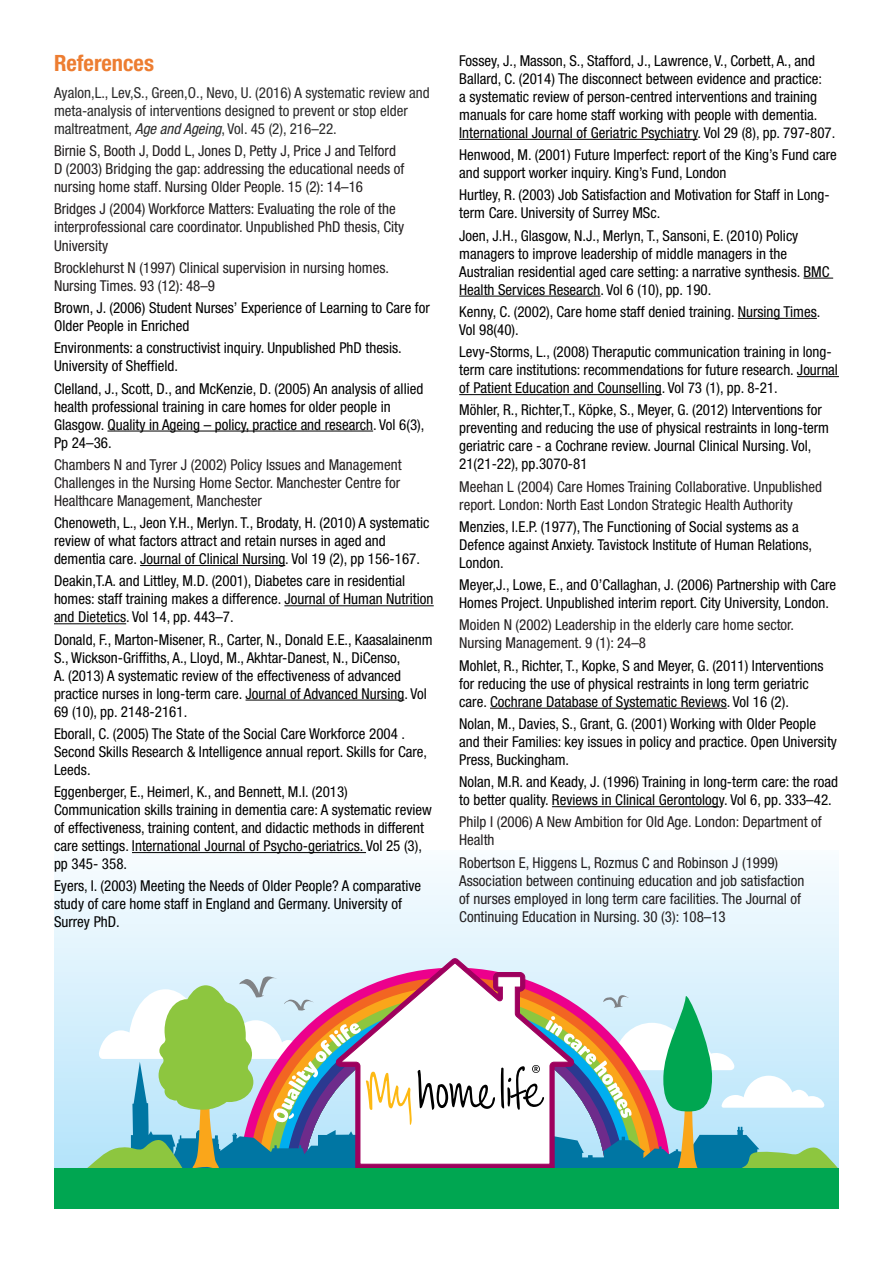
<style>
.page{position:relative;width:893px;height:1263px;background:#fff}
.page>*{position:absolute;margin:0;border:0;box-sizing:border-box;transform-origin:0 0}
.t1{font:700 condensed 22.5px "Helvetica Neue";color:#ed7d31}
.t2{font:condensed 15px/18px "Helvetica Neue";color:#000}
.t3{font:condensed 15px/18px "Helvetica Neue";color:#231f20}
.t4{font:condensed 15px/18px "Helvetica Neue";color:#2a2a2a}
.s1{font-style:italic}
</style>
<div class="page">
<svg style="left:54px;top:852px;width:785px;height:316px"></svg>
<svg style="left:335px;top:957px;width:240px;height:211px"></svg>
<svg style="left:87px;top:973px;width:408px;height:195px"></svg>
<svg style="left:501px;top:988px;width:337px;height:180px"></svg>
<div style="left:54px;top:1168px;width:785px;height:41px;background:#00a651"></div>
<hr style="left:107px;top:431px;width:266px;height:1px;background:#000">
<hr style="left:140px;top:565px;width:145px;height:1px;background:#000">
<hr style="left:284px;top:605px;width:150px;height:1px;background:#000">
<hr style="left:54px;top:623px;width:72px;height:1px;background:#000">
<hr style="left:246px;top:700px;width:158px;height:1px;background:#000">
<hr style="left:132px;top:852px;width:234px;height:1px;background:#000">
<hr style="left:459px;top:139px;width:239px;height:1px;background:#000">
<hr style="left:803px;top:278px;width:30px;height:1px;background:#000">
<hr style="left:459px;top:296px;width:141px;height:1px;background:#000">
<hr style="left:738px;top:318px;width:79px;height:1px;background:#000">
<hr style="left:797px;top:376px;width:42px;height:1px;background:#000">
<hr style="left:459px;top:394px;width:203px;height:1px;background:#000">
<hr style="left:490px;top:708px;width:237px;height:1px;background:#000">
<hr style="left:552px;top:806px;width:167px;height:1px;background:#000">
<p class="t1" style="left:54px;top:50px;width:101px">References</p>
<p class="t4" style="left:54px;top:84px;width:377px">Ayalon,L., Lev,S., Green,O., Nevo, U. (2016) A systematic review and meta-analysis of interventions designed to prevent or stop elder maltreatment, <span class="s1">Age and Ageing</span>, Vol. 45 (2), 216–22.</p>
<p class="t3" style="left:54px;top:142px;width:352px">Birnie S, Booth J, Dodd L, Jones D, Petty J, Price J and Telford<br>D (2003) Bridging the gap: addressing the educational needs of nursing home staff. Nursing Older People. 15 (2): 14–16</p>
<p class="t3" style="left:54px;top:200px;width:352px">Bridges J (2004) Workforce Matters: Evaluating the role of the interprofessional care coordinator. Unpublished PhD thesis, City<br>University</p>
<p class="t3" style="left:54px;top:258px;width:337px">Brocklehurst N (1997) Clinical supervision in nursing homes.<br>Nursing Times. 93 (12): 48–9</p>
<p class="t2" style="left:54px;top:299px;width:377px">Brown, J. (2006) Student Nurses’ Experience of Learning to Care for<br>Older People in Enriched</p>
<p class="t2" style="left:54px;top:339px;width:349px">Environments: a constructivist inquiry. Unpublished PhD thesis.<br>University of Sheffield.</p>
<p class="t2" style="left:54px;top:379px;width:372px">Clelland, J., Scott, D., and McKenzie, D. (2005) An analysis of allied health professional training in care homes for older people in Glasgow. Quality in Ageing – policy, practice and research. Vol 6(3), Pp 24–36.</p>
<p class="t3" style="left:54px;top:455px;width:349px;text-align:justify">Chambers N and Tyrer J (2002) Policy Issues and Management Challenges in the Nursing Home Sector. Manchester Centre for Healthcare Management, Manchester</p>
<p class="t2" style="left:54px;top:514px;width:377px">Chenoweth, L., Jeon Y.H., Merlyn. T., Brodaty, H. (2010) A systematic review of what factors attract and retain nurses in aged and dementia care. Journal of Clinical Nursing. Vol 19 (2), pp 156-167.</p>
<p class="t2" style="left:54px;top:572px;width:381px">Deakin,T.A. and Littley, M.D. (2001), Diabetes care in residential homes: staff training makes a difference. Journal of Human Nutrition and Dietetics. Vol 14, pp. 443–7.</p>
<p class="t2" style="left:54px;top:630px;width:380px">Donald, F., Marton-Misener, R., Carter, N., Donald E.E., Kaasalainenm S., Wickson-Griffiths, A., Lloyd, M., Akhtar-Danest, N., DiCenso,<br>A. (2013) A systematic review of the effectiveness of advanced practice nurses in long-term care. Journal of Advanced Nursing. Vol 69 (10), pp. 2148-2161.</p>
<p class="t2" style="left:54px;top:724px;width:375px">Eborall, C. (2005) The State of the Social Care Workforce 2004 .<br>Second Skills Research &amp; Intelligence annual report. Skills for Care,<br>Leeds.</p>
<p class="t2" style="left:54px;top:783px;width:379px">Eggenberger, E., Heimerl, K., and Bennett, M.I. (2013)<br>Communication skills training in dementia care: A systematic review of effectiveness, training content, and didactic methods in different care settings. International Journal of Psycho-geriatrics. Vol 25 (3), pp 345- 358.</p>
<p class="t2" style="left:54px;top:877px;width:369px">Eyers, I. (2003) Meeting the Needs of Older People? A comparative study of care home staff in England and Germany. University of<br>Surrey PhD.</p>
<p class="t2" style="left:459px;top:51px;width:378px">Fossey, J., Masson, S., Stafford, J., Lawrence, V., Corbett, A., and Ballard, C. (2014) The disconnect between evidence and practice:<br>a systematic review of person-centred interventions and training manuals for care home staff working with people with dementia.<br>International Journal of Geriatric Psychiatry. Vol 29 (8), pp. 797-807.</p>
<p class="t2" style="left:459px;top:146px;width:379px">Henwood, M. (2001) Future Imperfect: report of the King’s Fund care and support worker inquiry. King’s Fund, London</p>
<p class="t2" style="left:459px;top:186px;width:372px">Hurtley, R. (2003) Job Satisfaction and Motivation for Staff in Long&shy;term Care. University of Surrey MSc.</p>
<p class="t2" style="left:459px;top:226px;width:372px">Joen, J.H., Glasgow, N.J., Merlyn, T., Sansoni, E. (2010) Policy managers to improve leadership of middle managers in the Australian residential aged care setting: a narrative synthesis. BMC Health Services Research. Vol 6 (10), pp. 190.</p>
<p class="t2" style="left:459px;top:302px;width:363px">Kenny, C. (2002), Care home staff denied training. Nursing Times.<br>Vol 98(40).</p>
<p class="t2" style="left:459px;top:343px;width:380px">Levy-Storms, L., (2008) Theraputic communication training in long&shy;term care institutions: recommendations for future research. Journal of Patient Education and Counselling. Vol 73 (1), pp. 8-21.</p>
<p class="t2" style="left:459px;top:401px;width:371px">Möhler, R., Richter,T., Köpke, S., Meyer, G. (2012) Interventions for preventing and reducing the use of physical restraints in long-term geriatric care - a Cochrane review. Journal Clinical Nursing. Vol, 21(21-22), pp.3070-81</p>
<p class="t3" style="left:459px;top:477px;width:364px">Meehan L (2004) Care Homes Training Collaborative. Unpublished report. London: North East London Strategic Health Authority</p>
<p class="t2" style="left:459px;top:517px;width:354px">Menzies, I.E.P. (1977), The Functioning of Social systems as a<br>Defence against Anxiety. Tavistock Institute of Human Relations,<br>London.</p>
<p class="t2" style="left:459px;top:576px;width:378px">Meyer,J., Lowe, E., and O’Callaghan, J. (2006) Partnership with Care<br>Homes Project. Unpublished interim report. City University, London.</p>
<p class="t3" style="left:459px;top:616px;width:336px">Moiden N (2002) Leadership in the elderly care home sector.<br>Nursing Management. 9 (1): 24–8</p>
<p class="t2" style="left:459px;top:656px;width:366px">Mohlet, R., Richter, T., Kopke, S and Meyer, G. (2011) Interventions for reducing the use of physical restraints in long term geriatric care. Cochrane Database of Systematic Reviews. Vol 16 (2).</p>
<p class="t2" style="left:459px;top:714px;width:379px">Nolan, M., Davies, S., Grant, G. (2001) Working with Older People and their Families: key issues in policy and practice. Open University<br>Press, Buckingham.</p>
<p class="t2" style="left:459px;top:773px;width:380px">Nolan, M.R. and Keady, J. (1996) Training in long-term care: the road to better quality. Reviews in Clinical Gerontology. Vol 6, pp. 333–42.</p>
<p class="t3" style="left:459px;top:813px;width:364px">Philp I (2006) A New Ambition for Old Age. London: Department of<br>Health</p>
<p class="t3" style="left:459px;top:853px;width:346px">Robertson E, Higgens L, Rozmus C and Robinson J (1999)<br>Association between continuing education and job satisfaction of nurses employed in long term care facilities. The Journal of Continuing Education in Nursing. 30 (3): 108–13</p>
</div>
